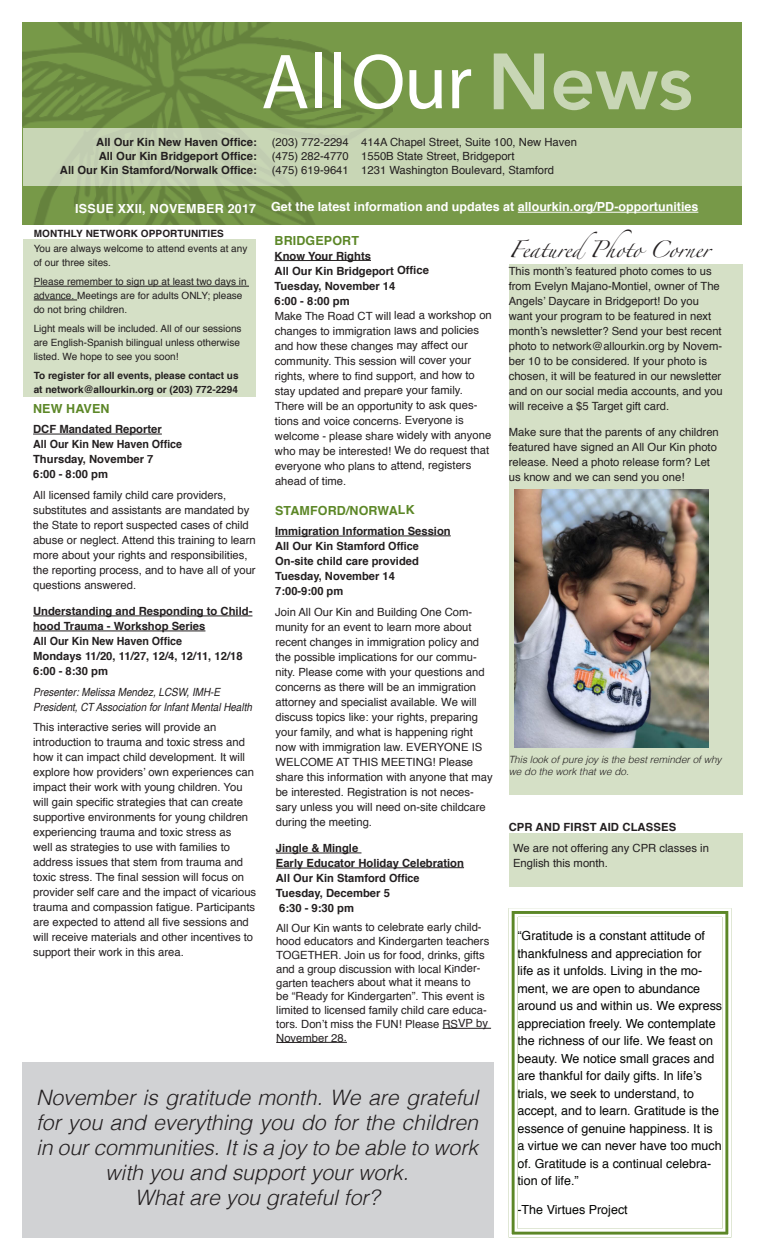
<style>
.page{position:relative;width:765px;height:1260px;background:#fff}
.page>*{position:absolute;margin:0;border:0;box-sizing:border-box;transform-origin:0 0}
.t1{font:78.75px "Myriad Pro";letter-spacing:-.005em;color:#fff}
.t2{font:italic 300 21.25px/25px "Helvetica";color:#231f20;text-align:center}
.t3{font:15px "Zapfino";color:#231f20}
.t4{font:12.5px/17.5px "Helvetica";color:#040503}
.t5{font:700 12.5px "Helvetica";color:#fff}
.t6{font:700 12.5px "Helvetica";letter-spacing:.005em;color:#5c8727}
.t7{font:700 12.5px "Helvetica";letter-spacing:.02em;color:#fff}
.t8{font:11.25px/15px "Helvetica";color:#231f20}
.t9{font:700 11.25px/15px "Helvetica";color:#231f20}
.t10{font:italic 11.25px "Helvetica";color:#231f20;scale:.88 1}
.t11{font:700 11.25px "Helvetica";color:#231f20;scale:.95 1}
.t12{font:10px/13.8px "Helvetica";color:#231f20}
.t13{font:700 10px/13.8px "Helvetica";color:#231f20}
.t14{font:italic 300 10px/12px "Helvetica";color:#231f20}
</style>
<div class="page">
<div style="left:22px;top:22px;width:720px;height:203px;background:#779948"></div>
<img style="left:22px;top:22px;width:371px;height:203px">
<div style="left:23px;top:128px;width:719px;height:57px;background:#c8d6b5"></div>
<div style="left:24px;top:239px;width:232px;height:158px;background:#d5e0c6"></div>
<div style="left:509px;top:264px;width:233px;height:531px;background:#d5e0c6"></div>
<div style="left:509px;top:833px;width:233px;height:54px;background:#d5e0c6"></div>
<img style="left:514px;top:489px;width:195px;height:258px">
<div style="left:22px;top:1062px;width:472px;height:176px;background:#d1d2d4"></div>
<hr style="left:34px;top:286px;width:215px;height:1px;background:#231f20">
<hr style="left:34px;top:300px;width:43px;height:1px;background:#231f20">
<hr style="left:33px;top:434px;width:129px;height:1px;background:#231f20">
<hr style="left:33px;top:616px;width:219px;height:1px;background:#231f20">
<hr style="left:33px;top:631px;width:172px;height:1px;background:#231f20">
<hr style="left:275px;top:260px;width:96px;height:1px;background:#231f20">
<svg style="left:275px;top:535px;width:176px;height:2px"></svg>
<hr style="left:276px;top:853px;width:85px;height:1px;background:#231f20">
<svg style="left:275px;top:867px;width:189px;height:2px"></svg>
<hr style="left:443px;top:1028px;width:48px;height:1px;background:#231f20">
<hr style="left:276px;top:1042px;width:71px;height:1px;background:#231f20">
<svg style="left:508px;top:908px;width:224px;height:330px"></svg>
<div style="left:515px;top:914px;width:210px;height:318px;border:3px solid #fff"></div>
<hr style="left:518px;top:212px;width:180px;height:1px;background:#fff">
<svg style="left:494px;top:54px;width:197px;height:56px"></svg>
<p class="t1" style="left:261px;top:33px;width:213px">All Our</p>
<p class="t9" style="left:96px;top:135px;width:162px">All Our Kin New Haven Office:</p>
<p class="t8" style="left:272px;top:135px;width:307px">(203) 772-2294 414A Chapel Street, Suite 100, New Haven</p>
<p class="t9" style="left:99px;top:149px;width:160px">All Our Kin Bridgeport Office:</p>
<p class="t8" style="left:272px;top:149px;width:244px">(475) 282-4770 1550B State Street, Bridgeport</p>
<p class="t9" style="left:60px;top:162px;width:198px">All Our Kin Stamford/Norwalk Office:</p>
<p class="t8" style="left:272px;top:163px;width:284px">(475) 619-9641 1231 Washington Boulevard, Stamford</p>
<p class="t7" style="left:75px;top:198px;width:183px">ISSUE XXII, NOVEMBER 2017</p>
<p class="t5" style="left:271px;top:197px;width:429px">Get the latest information and updates at allourkin.org/PD-opportunities</p>
<p class="t13" style="left:34px;top:227px;width:192px">MONTHLY NETWORK OPPORTUNITIES</p>
<p class="t12" style="left:34px;top:242px;width:215px">You are always welcome to attend events at any of our three sites.</p>
<p class="t12" style="left:34px;top:275px;width:214px">Please remember to sign up at least two days in advance. Meetings are for adults ONLY; please do not bring children.</p>
<p class="t12" style="left:34px;top:322px;width:209px">Light meals will be included. All of our sessions are English-Spanish bilingual unless otherwise listed. We hope to see you soon!</p>
<p class="t13" style="left:34px;top:369px;width:206px">To register for all events, please contact us at network@allourkin.org or (203) 772-2294</p>
<p class="t6" style="left:33px;top:398px;width:78px">NEW HAVEN</p>
<p class="t9" style="left:33px;top:422px;width:130px">DCF Mandated Reporter</p>
<p class="t11" style="left:33px;top:435px;width:158px">All Our Kin New Haven Office</p>
<p class="t9" style="left:33px;top:452px;width:122px">Thursday, November 7</p>
<p class="t9" style="left:33px;top:467px;width:77px">6:00 - 8:00 pm</p>
<p class="t8" style="left:33px;top:488px;width:195px">All licensed family child care providers,</p>
<p class="t8" style="left:33px;top:503px;width:218px">substitutes and assistants are mandated by</p>
<p class="t8" style="left:33px;top:518px;width:217px">the State to report suspected cases of child</p>
<p class="t8" style="left:33px;top:533px;width:224px">abuse or neglect. Attend this training to learn</p>
<p class="t8" style="left:33px;top:548px;width:216px">more about your rights and responsibilities,</p>
<p class="t8" style="left:33px;top:563px;width:224px">the reporting process, and to have all of your</p>
<p class="t8" style="left:33px;top:578px;width:105px">questions answered.</p>
<p class="t9" style="left:33px;top:604px;width:221px">Understanding and Responding to Child&shy;hood Trauma - Workshop Series</p>
<p class="t11" style="left:33px;top:632px;width:158px">All Our Kin New Haven Office</p>
<p class="t9" style="left:33px;top:649px;width:211px">Mondays 11/20, 11/27, 12/4, 12/11, 12/18</p>
<p class="t9" style="left:33px;top:664px;width:77px">6:00 - 8:30 pm</p>
<p class="t10" style="left:33px;top:683px;width:214px">Presenter: Melissa Mendez, LCSW, IMH-E</p>
<p class="t10" style="left:33px;top:698px;width:250px">President, CT Association for Infant Mental Health</p>
<p class="t8" style="left:33px;top:720px;width:225px">This interactive series will provide an introduction to trauma and toxic stress and how it can impact child development. It will explore how providers’ own experiences can impact their work with young children. You will gain specific strategies that can create supportive environments for young children experiencing trauma and toxic stress as<br>well as strategies to use with families to address issues that stem from trauma and toxic stress. The final session will focus on provider self care and the impact of vicarious trauma and compassion fatigue. Participants are expected to attend all five sessions and will receive materials and other incentives to support their work in this area.</p>
<p class="t6" style="left:275px;top:230px;width:86px">BRIDGEPORT</p>
<p class="t9" style="left:275px;top:248px;width:98px">Know Your Rights</p>
<p class="t9" style="left:275px;top:263px;width:156px">All Our Kin Bridgeport Office</p>
<p class="t9" style="left:275px;top:278px;width:122px">Tuesday, November 14</p>
<p class="t9" style="left:275px;top:293px;width:77px">6:00 - 8:00 pm</p>
<p class="t8" style="left:275px;top:308px;width:219px">Make The Road CT will lead a workshop on changes to immigration laws and policies and how these changes may affect our community. This session will cover your rights, where to find support, and how to stay updated and prepare your family.<br>There will be an opportunity to ask ques&shy;tions and voice concerns. Everyone is welcome - please share widely with anyone who may be interested! We do request that everyone who plans to attend, registers ahead of time.</p>
<p class="t6" style="left:275px;top:500px;width:141px">STAMFORD/NORWALK</p>
<p class="t9" style="left:275px;top:524px;width:177px">Immigration Information Session</p>
<p class="t9" style="left:275px;top:539px;width:145px">All Our Kin Stamford Office</p>
<p class="t9" style="left:275px;top:554px;width:145px">On-site child care provided</p>
<p class="t9" style="left:275px;top:569px;width:121px">Tuesday, November 14</p>
<p class="t9" style="left:275px;top:584px;width:70px">7:00-9:00 pm</p>
<p class="t8" style="left:275px;top:605px;width:219px">Join All Our Kin and Building One Com&shy;munity for an event to learn more about recent changes in immigration policy and the possible implications for our commu&shy;nity. Please come with your questions and concerns as there will be an immigration attorney and specialist available. We will discuss topics like: your rights, preparing your family, and what is happening right now with immigration law. EVERYONE IS WELCOME AT THIS MEETING! Please share this information with anyone that may be interested. Registration is not neces&shy;sary unless you will need on-site childcare during the meeting.</p>
<p class="t9" style="left:276px;top:841px;width:84px">Jingle &amp; Mingle</p>
<p class="t9" style="left:276px;top:856px;width:190px">Early Educator Holiday Celebration</p>
<p class="t9" style="left:276px;top:871px;width:145px">All Our Kin Stamford Office</p>
<p class="t9" style="left:276px;top:886px;width:116px">Tuesday, December 5</p>
<p class="t9" style="left:279px;top:901px;width:77px">6:30 - 9:30 pm</p>
<p class="t8" style="left:276px;top:921px;width:215px;line-height:13.8px">All Our Kin wants to celebrate early child&shy;hood educators and Kindergarten teachers TOGETHER. Join us for food, drinks, gifts and a group discussion with local Kinder&shy;garten teachers about what it means to<br>be “Ready for Kindergarten”. This event is limited to licensed family child care educa&shy;tors. Don’t miss the FUN! Please RSVP by November 28.</p>
<p class="t2" style="left:36px;top:1084px;width:444px">November is gratitude month. We are grateful for you and everything you do for the children in our communities. It is a joy to be able to work with you and support your work.</p>
<p class="t2" style="left:135px;top:1184px;width:246px">What are you grateful for?</p>
<p class="t3" style="left:509px;top:243px;width:203px">FeaturedPhoto Corner</p>
<p class="t8" style="left:509px;top:264px;width:215px">This month’s featured photo comes to us from Evelyn Majano-Montiel, owner of The Angels’ Daycare in Bridgeport! Do you want your program to be featured in next month’s newsletter? Send your best recent photo to network@allourkin.org by Novem&shy;ber 10 to be considered. If your photo is chosen, it will be featured in our newsletter and on our social media accounts, and you will receive a $5 Target gift card.</p>
<p class="t8" style="left:509px;top:425px;width:212px">Make sure that the parents of any children featured have signed an All Our Kin photo release. Need a photo release form? Let us know and we can send you one!</p>
<p class="t14" style="left:509px;top:753px;width:214px">This look of pure joy is the best reminder of why we do the work that we do.</p>
<p class="t9" style="left:509px;top:820px;width:169px">CPR AND FIRST AID CLASSES</p>
<p class="t8" style="left:513px;top:841px;width:197px">We are not offering any CPR classes in<br>English this month.</p>
<p class="t4" style="left:518px;top:927px;width:206px">“Gratitude is a constant attitude of thankfulness and appreciation for<br>life as it unfolds. Living in the mo&shy;ment, we are open to abundance around us and within us. We express appreciation freely. We contemplate the richness of our life. We feast on beauty. We notice small graces and are thankful for daily gifts. In life’s trials, we seek to understand, to accept, and to learn. Gratitude is the essence of genuine happiness. It is a virtue we can never have too much of. Gratitude is a continual celebra&shy;tion of life.”</p>
<p class="t4" style="left:518px;top:1201px;width:112px">-The Virtues Project</p>
</div>
